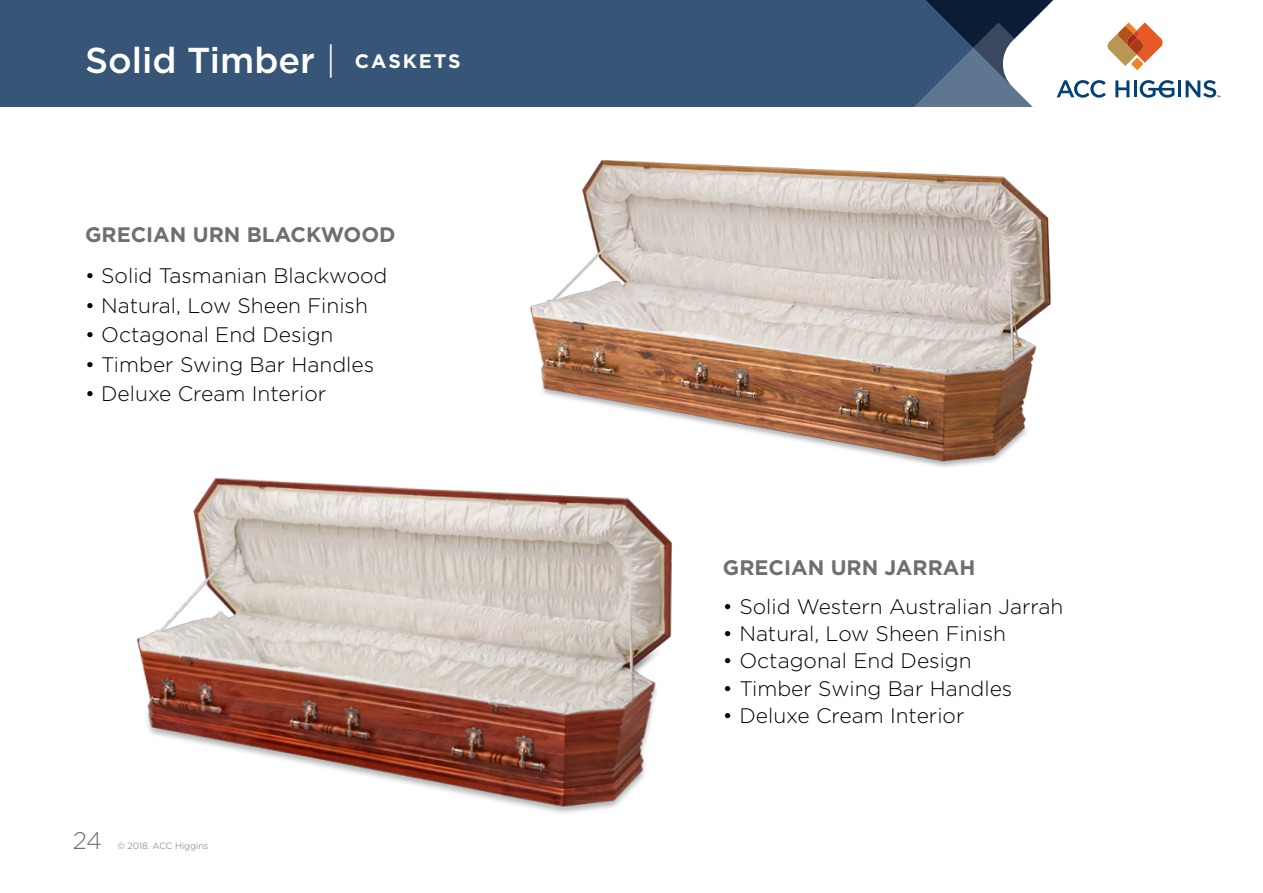
<style>
.page{position:relative;width:1263px;height:893px;background:#fff}
.page>*{position:absolute;margin:0;border:0;box-sizing:border-box;transform-origin:0 0}
.t1{font:500 36px "Gotham";color:#fff}
.t2{font:300 24px "Gotham";color:#706f6f}
.t3{font:300 21px "Gotham";color:#000}
.t4{font:700 21px "Gotham";color:#706f6f}
.t5{font:300 9px "Gotham";color:#706f6f}
.s1{font-weight:300}
.s2{font-weight:700;font-size:19.5px}
</style>
<div class="page">
<div style="left:0;top:0;width:1115px;height:106px;background:#375576"></div>
<svg style="left:899px;top:0;width:321px;height:107px"></svg>
<img style="left:530px;top:160px;width:522px;height:307px">
<img style="left:137px;top:448px;width:556px;height:365px">
<h1 class="t1" style="left:85px;top:39px;width:377px">Solid Timber <span class="s1">|</span> <span class="s2">CASKETS</span></h1>
<p class="t4" style="left:85px;top:223px;width:312px">GRECIAN URN BLACKWOOD</p>
<p class="t3" style="left:85px;top:264px;width:304px">• Solid Tasmanian Blackwood</p>
<p class="t3" style="left:85px;top:294px;width:284px">• Natural, Low Sheen Finish</p>
<p class="t3" style="left:85px;top:323px;width:250px">• Octagonal End Design</p>
<p class="t3" style="left:85px;top:353px;width:291px">• Timber Swing Bar Handles</p>
<p class="t3" style="left:85px;top:382px;width:243px">• Deluxe Cream Interior</p>
<p class="t2" style="left:73px;top:828px;width:31px">24</p>
<p class="t5" style="left:117px;top:841px;width:93px">© 2018. ACC Higgins</p>
<p class="t4" style="left:723px;top:556px;width:254px">GRECIAN URN JARRAH</p>
<p class="t3" style="left:723px;top:595px;width:342px">• Solid Western Australian Jarrah</p>
<p class="t3" style="left:723px;top:622px;width:285px">• Natural, Low Sheen Finish</p>
<p class="t3" style="left:723px;top:649px;width:250px">• Octagonal End Design</p>
<p class="t3" style="left:723px;top:677px;width:291px">• Timber Swing Bar Handles</p>
<p class="t3" style="left:723px;top:704px;width:243px">• Deluxe Cream Interior</p>
</div>
